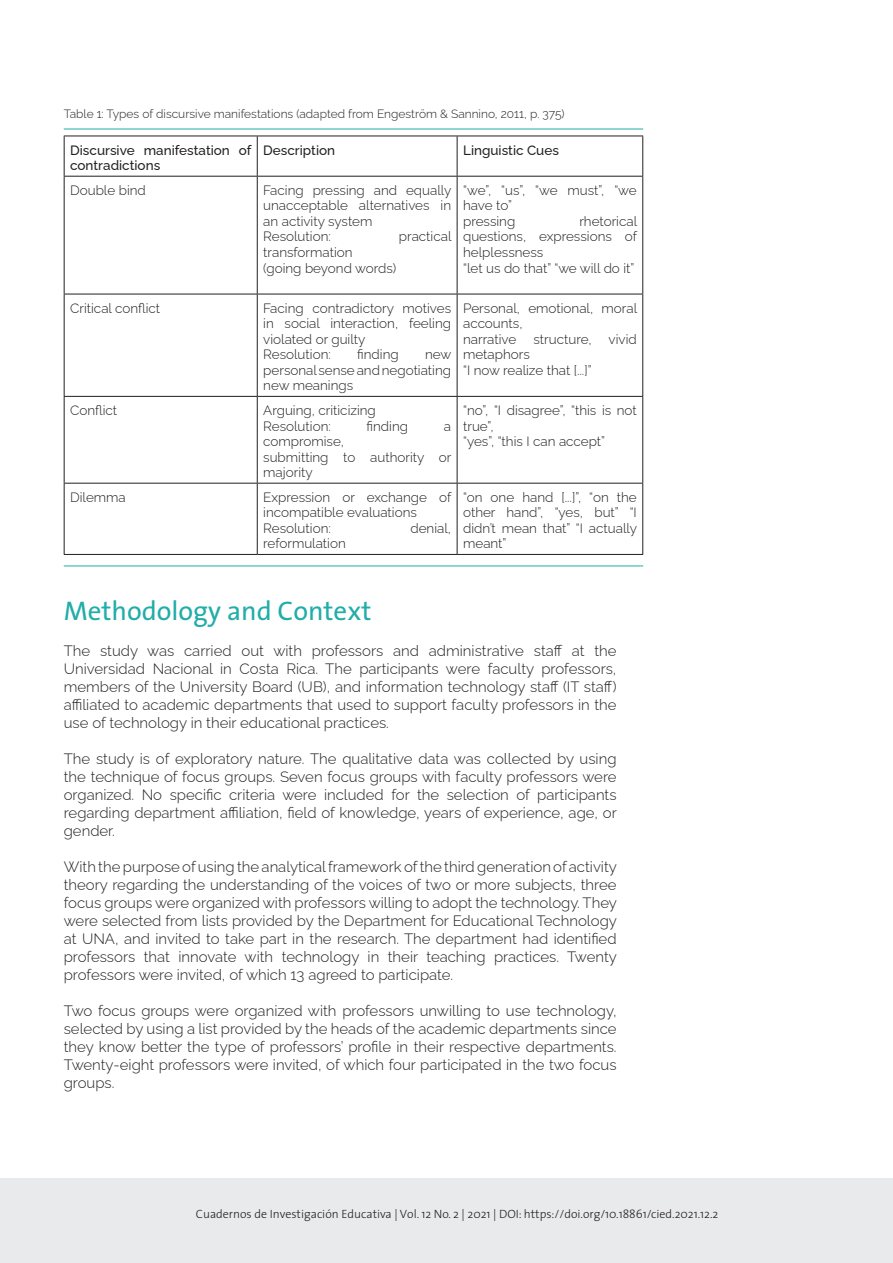
<style>
.page{position:relative;width:893px;height:1263px;background:#fff}
.page>*{position:absolute;margin:0;border:0;box-sizing:border-box;transform-origin:0 0}
.Subtítulo_1{font:27px "The Sans";color:#21ada8}
.t1{font:300 15px/18px "Raleway";color:#231f20;text-align:justify}
.t2{font:300 13.5px/15.6px "Raleway";color:#231f20;text-align:justify}
.t3{font:500 13.5px/15.5px "Raleway";color:#231f20}
.t4{font:300 12px "The Sans";color:#231f20}
.t5{font:300 12px "Raleway";color:#231f20}
</style>
<div class="page">
<div style="left:0;top:1178px;width:893px;height:85px;background:#e9eaeb"></div>
<hr style="left:64px;top:136px;width:193px;height:1px;background:#231f20">
<hr style="left:64px;top:136px;width:1px;height:40px;background:#231f20">
<hr style="left:257px;top:136px;width:200px;height:1px;background:#231f20">
<hr style="left:257px;top:136px;width:1px;height:40px;background:#231f20">
<hr style="left:457px;top:136px;width:186px;height:1px;background:#231f20">
<hr style="left:457px;top:136px;width:1px;height:40px;background:#231f20">
<hr style="left:642px;top:136px;width:1px;height:40px;background:#231f20">
<hr style="left:64px;top:176px;width:193px;height:1px;background:#231f20">
<hr style="left:64px;top:177px;width:1px;height:117px;background:#231f20">
<hr style="left:257px;top:176px;width:200px;height:1px;background:#231f20">
<hr style="left:257px;top:177px;width:1px;height:117px;background:#231f20">
<hr style="left:457px;top:176px;width:186px;height:1px;background:#231f20">
<hr style="left:457px;top:177px;width:1px;height:117px;background:#231f20">
<hr style="left:642px;top:177px;width:1px;height:117px;background:#231f20">
<hr style="left:64px;top:294px;width:193px;height:1px;background:#231f20">
<hr style="left:64px;top:294px;width:1px;height:102px;background:#231f20">
<hr style="left:257px;top:294px;width:200px;height:1px;background:#231f20">
<hr style="left:257px;top:294px;width:1px;height:102px;background:#231f20">
<hr style="left:457px;top:294px;width:186px;height:1px;background:#231f20">
<hr style="left:457px;top:294px;width:1px;height:102px;background:#231f20">
<hr style="left:642px;top:294px;width:1px;height:102px;background:#231f20">
<hr style="left:64px;top:396px;width:193px;height:1px;background:#231f20">
<hr style="left:64px;top:397px;width:1px;height:86px;background:#231f20">
<hr style="left:257px;top:396px;width:200px;height:1px;background:#231f20">
<hr style="left:257px;top:397px;width:1px;height:86px;background:#231f20">
<hr style="left:457px;top:396px;width:186px;height:1px;background:#231f20">
<hr style="left:457px;top:397px;width:1px;height:86px;background:#231f20">
<hr style="left:642px;top:397px;width:1px;height:86px;background:#231f20">
<hr style="left:64px;top:483px;width:193px;height:1px;background:#231f20">
<hr style="left:64px;top:483px;width:1px;height:71px;background:#231f20">
<hr style="left:257px;top:483px;width:200px;height:1px;background:#231f20">
<hr style="left:257px;top:483px;width:1px;height:71px;background:#231f20">
<hr style="left:457px;top:483px;width:186px;height:1px;background:#231f20">
<hr style="left:457px;top:483px;width:1px;height:71px;background:#231f20">
<hr style="left:642px;top:483px;width:1px;height:71px;background:#231f20">
<hr style="left:64px;top:554px;width:193px;height:1px;background:#231f20">
<hr style="left:257px;top:554px;width:200px;height:1px;background:#231f20">
<hr style="left:457px;top:554px;width:186px;height:1px;background:#231f20">
<hr style="left:64px;top:129px;width:579px;height:1px;background:#21ada8">
<hr style="left:64px;top:566px;width:579px;height:1px;background:#21ada8">
<p class="t5" style="left:64px;top:104px;width:502px">Table 1: Types of discursive manifestations (adapted from Engeström &amp; Sannino, 2011, p. 375)</p>
<p class="t3" style="left:70px;top:141px;width:183px">Discursive manifestation of contradictions</p>
<p class="t3" style="left:263px;top:141px;width:73px">Description</p>
<p class="t3" style="left:463px;top:141px;width:97px">Linguistic Cues</p>
<p class="t2" style="left:70px;top:181px;width:77px">Double bind</p>
<p class="t2" style="left:263px;top:181px;width:190px">Facing pressing and equally unacceptable alternatives in an activity system</p>
<p class="t2" style="left:263px;top:227px;width:69px">Resolution:</p>
<p class="t2" style="left:399px;top:227px;width:54px">practical</p>
<p class="t2" style="left:263px;top:243px;width:91px">transformation</p>
<p class="t2" style="left:263px;top:258px;width:135px">(going beyond words)</p>
<p class="t2" style="left:463px;top:181px;width:175px">“we”, “us”, “we must”, “we have to”</p>
<p class="t2" style="left:463px;top:212px;width:54px">pressing</p>
<p class="t2" style="left:463px;top:212px;width:176px;text-indent:116px">rhetorical questions, expressions of helplessness</p>
<p class="t2" style="left:463px;top:258px;width:173px">“let us do that” “we will do it”</p>
<p class="t2" style="left:70px;top:299px;width:92px">Critical conflict</p>
<p class="t2" style="left:263px;top:299px;width:189px">Facing contradictory motives in social interaction, feeling violated or guilty</p>
<p class="t2" style="left:263px;top:345px;width:69px">Resolution:</p>
<p class="t2" style="left:357px;top:345px;width:43px">finding</p>
<p class="t2" style="left:263px;top:345px;width:190px;text-indent:162px">new personal sense and negotiating new meanings</p>
<p class="t2" style="left:70px;top:401px;width:49px">Conflict</p>
<p class="t2" style="left:263px;top:401px;width:114px">Arguing, criticizing</p>
<p class="t2" style="left:263px;top:416px;width:69px">Resolution:</p>
<p class="t2" style="left:367px;top:416px;width:43px">finding</p>
<p class="t2" style="left:444px;top:416px;width:9px">a</p>
<p class="t2" style="left:263px;top:432px;width:82px">compromise,</p>
<p class="t2" style="left:263px;top:448px;width:190px">submitting to authority or majority</p>
<p class="t2" style="left:70px;top:488px;width:57px">Dilemma</p>
<p class="t2" style="left:263px;top:488px;width:190px">Expression or exchange of incompatible evaluations</p>
<p class="t2" style="left:263px;top:519px;width:69px">Resolution:</p>
<p class="t2" style="left:410px;top:519px;width:42px">denial,</p>
<p class="t2" style="left:263px;top:534px;width:84px">reformulation</p>
<p class="t2" style="left:463px;top:299px;width:176px">Personal, emotional, moral accounts,</p>
<p class="t2" style="left:463px;top:330px;width:55px">narrative</p>
<p class="t2" style="left:533px;top:330px;width:105px">structure, vivid</p>
<p class="t2" style="left:463px;top:345px;width:68px">metaphors</p>
<p class="t2" style="left:463px;top:361px;width:130px">“I now realize that [...]”</p>
<p class="t2" style="left:463px;top:401px;width:175px">“no”, “I disagree”, “this is not true”,</p>
<p class="t2" style="left:463px;top:432px;width:143px">“yes”, “this I can accept”</p>
<p class="t2" style="left:463px;top:488px;width:175px">“on one hand [...]”, “on the other hand”, “yes, but” “I didn’t mean that” “I actually meant”</p>
<p class="Subtítulo_1" style="left:64px;top:589px;width:309px">Methodology and Context</p>
<p class="t1" style="left:64px;top:640px;width:554px">The study was carried out with professors and administrative staff at the Universidad Nacional in Costa Rica. The participants were faculty professors, members of the University Board (UB), and information technology staff (IT staff) affiliated to academic departments that used to support faculty professors in the use of technology in their educational practices.</p>
<p class="t1" style="left:64px;top:748px;width:555px">The study is of exploratory nature. The qualitative data was collected by using the technique of focus groups. Seven focus groups with faculty professors were organized. No specific criteria were included for the selection of participants regarding department affiliation, field of knowledge, years of experience, age, or gender.</p>
<p class="t1" style="left:64px;top:856px;width:555px">With the purpose of using the analytical framework of the third generation of activity theory regarding the understanding of the voices of two or more subjects, three focus groups were organized with professors willing to adopt the technology. They were selected from lists provided by the Department for Educational Technology at UNA, and invited to take part in the research. The department had identified professors that innovate with technology in their teaching practices. Twenty professors were invited, of which 13 agreed to participate.</p>
<p class="t1" style="left:64px;top:1000px;width:554px">Two focus groups were organized with professors unwilling to use technology, selected by using a list provided by the heads of the academic departments since they know better the type of professors’ profile in their respective departments.<br>Twenty-eight professors were invited, of which four participated in the two focus groups.</p>
<p class="t4" style="left:196px;top:1204px;width:524px">Cuadernos de Investigación Educativa | Vol. 12 No. 2 | 2021 | DOI: https://doi.org/10.18861/cied.2021.12.2</p>
</div>
